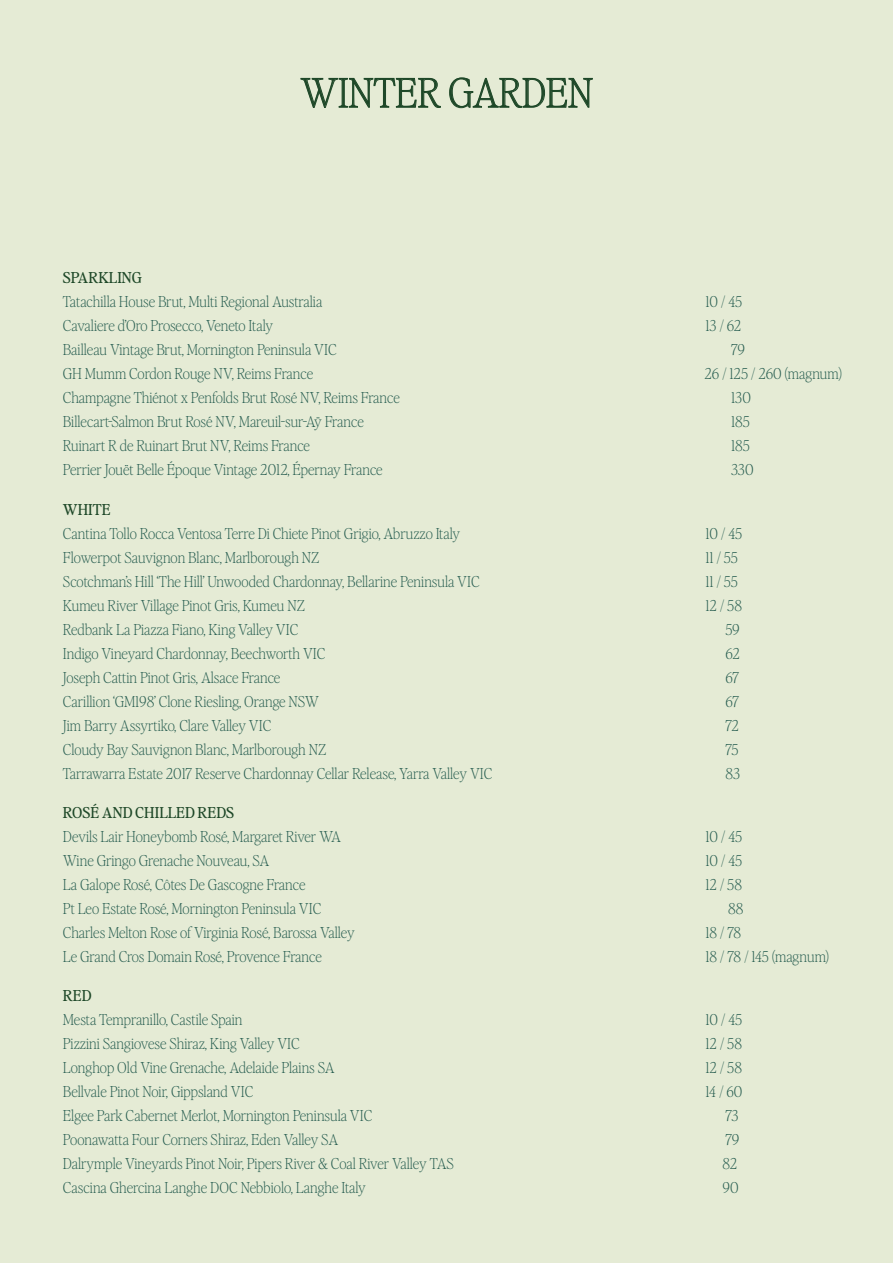
<style>
.page{position:relative;width:893px;height:1263px;background:#e5ebd5}
.page>*{position:absolute;margin:0;border:0;box-sizing:border-box;transform-origin:0 0}
.t1{font:100 39.75px "Editor's Note Text";color:#1d4727}
.t2{font:100 15px "Editor's Note Text";color:#245b4e}
.t3{font:15px "Editor's Note Text";color:#1d4727}
</style>
<div class="page">
<svg style="left:300px;top:77px;width:141px;height:31px"></svg>
<svg style="left:449px;top:77px;width:144px;height:32px"></svg>
<h1 class="t1" style="left:300px;top:64px;width:294px">WINTER GARDEN</h1>
<p class="t3" style="left:63px;top:267px;width:81px">SPARKLING</p>
<p class="t2" style="left:63px;top:291px;width:261px">Tatachilla House Brut, Multi Regional Australia</p>
<p class="t2" style="left:705px;top:291px;width:38px">10 / 45</p>
<p class="t2" style="left:63px;top:315px;width:212px">Cavaliere d’Oro Prosecco, Veneto Italy</p>
<p class="t2" style="left:705px;top:315px;width:37px">13 / 62</p>
<p class="t2" style="left:63px;top:339px;width:275px">Bailleau Vintage Brut, Mornington Peninsula VIC</p>
<p class="t2" style="left:731px;top:339px;width:15px">79</p>
<p class="t2" style="left:63px;top:363px;width:252px">GH Mumm Cordon Rouge NV, Reims France</p>
<p class="t2" style="left:704px;top:363px;width:139px">26 / 125 / 260 (magnum)</p>
<p class="t2" style="left:63px;top:387px;width:338px">Champagne Thiénot x Penfolds Brut Rosé NV, Reims France</p>
<p class="t2" style="left:731px;top:387px;width:21px">130</p>
<p class="t2" style="left:63px;top:411px;width:302px">Billecart-Salmon Brut Rosé NV, Mareuil-sur-Aÿ France</p>
<p class="t2" style="left:731px;top:411px;width:20px">185</p>
<p class="t2" style="left:63px;top:435px;width:249px">Ruinart R de Ruinart Brut NV, Reims France</p>
<p class="t2" style="left:731px;top:435px;width:20px">185</p>
<p class="t2" style="left:63px;top:459px;width:321px">Perrier Jouët Belle Époque Vintage 2012, Épernay France</p>
<p class="t2" style="left:731px;top:459px;width:24px">330</p>
<p class="t3" style="left:63px;top:499px;width:49px">WHITE</p>
<p class="t2" style="left:63px;top:523px;width:399px">Cantina Tollo Rocca Ventosa Terre Di Chiete Pinot Grigio, Abruzzo Italy</p>
<p class="t2" style="left:705px;top:523px;width:38px">10 / 45</p>
<p class="t2" style="left:63px;top:547px;width:258px">Flowerpot Sauvignon Blanc, Marlborough NZ</p>
<p class="t2" style="left:705px;top:547px;width:34px">11 / 55</p>
<p class="t2" style="left:63px;top:571px;width:418px">Scotchman’s Hill ‘The Hill’ Unwooded Chardonnay, Bellarine Peninsula VIC</p>
<p class="t2" style="left:705px;top:571px;width:34px">11 / 55</p>
<p class="t2" style="left:63px;top:595px;width:243px">Kumeu River Village Pinot Gris, Kumeu NZ</p>
<p class="t2" style="left:705px;top:595px;width:38px">12 / 58</p>
<p class="t2" style="left:63px;top:619px;width:237px">Redbank La Piazza Fiano, King Valley VIC</p>
<p class="t2" style="left:725px;top:619px;width:16px">59</p>
<p class="t2" style="left:63px;top:643px;width:264px">Indigo Vineyard Chardonnay, Beechworth VIC</p>
<p class="t2" style="left:725px;top:643px;width:16px">62</p>
<p class="t2" style="left:63px;top:667px;width:219px">Joseph Cattin Pinot Gris, Alsace France</p>
<p class="t2" style="left:725px;top:667px;width:15px">67</p>
<p class="t2" style="left:63px;top:691px;width:258px">Carillion ‘GM198’ Clone Riesling, Orange NSW</p>
<p class="t2" style="left:725px;top:691px;width:15px">67</p>
<p class="t2" style="left:63px;top:715px;width:210px">Jim Barry Assyrtiko, Clare Valley VIC</p>
<p class="t2" style="left:725px;top:715px;width:15px">72</p>
<p class="t2" style="left:63px;top:739px;width:265px">Cloudy Bay Sauvignon Blanc, Marlborough NZ</p>
<p class="t2" style="left:725px;top:739px;width:15px">75</p>
<p class="t2" style="left:63px;top:763px;width:431px">Tarrawarra Estate 2017 Reserve Chardonnay Cellar Release, Yarra Valley VIC</p>
<p class="t2" style="left:725px;top:763px;width:16px">83</p>
<p class="t3" style="left:63px;top:802px;width:173px">ROSÉ AND CHILLED REDS</p>
<p class="t2" style="left:63px;top:826px;width:280px">Devils Lair Honeybomb Rosé, Margaret River WA</p>
<p class="t2" style="left:705px;top:826px;width:38px">10 / 45</p>
<p class="t2" style="left:63px;top:850px;width:208px">Wine Gringo Grenache Nouveau, SA</p>
<p class="t2" style="left:705px;top:850px;width:38px">10 / 45</p>
<p class="t2" style="left:63px;top:874px;width:244px">La Galope Rosé, Côtes De Gascogne France</p>
<p class="t2" style="left:705px;top:874px;width:38px">12 / 58</p>
<p class="t2" style="left:63px;top:898px;width:260px">Pt Leo Estate Rosé, Mornington Peninsula VIC</p>
<p class="t2" style="left:728px;top:898px;width:17px">88</p>
<p class="t2" style="left:63px;top:922px;width:293px">Charles Melton Rose of Virginia Rosé, Barossa Valley</p>
<p class="t2" style="left:705px;top:922px;width:37px">18 / 78</p>
<p class="t2" style="left:63px;top:946px;width:261px">Le Grand Cros Domain Rosé, Provence France</p>
<p class="t2" style="left:705px;top:946px;width:126px">18 / 78 / 145 (magnum)</p>
<p class="t3" style="left:63px;top:985px;width:30px">RED</p>
<p class="t2" style="left:63px;top:1009px;width:181px">Mesta Tempranillo, Castile Spain</p>
<p class="t2" style="left:705px;top:1009px;width:38px">10 / 45</p>
<p class="t2" style="left:63px;top:1033px;width:239px">Pizzini Sangiovese Shiraz, King Valley VIC</p>
<p class="t2" style="left:705px;top:1033px;width:38px">12 / 58</p>
<p class="t2" style="left:63px;top:1057px;width:273px">Longhop Old Vine Grenache, Adelaide Plains SA</p>
<p class="t2" style="left:705px;top:1057px;width:38px">12 / 58</p>
<p class="t2" style="left:63px;top:1081px;width:192px">Bellvale Pinot Noir, Gippsland VIC</p>
<p class="t2" style="left:705px;top:1081px;width:39px">14 / 60</p>
<p class="t2" style="left:63px;top:1105px;width:311px">Elgee Park Cabernet Merlot, Mornington Peninsula VIC</p>
<p class="t2" style="left:725px;top:1105px;width:15px">73</p>
<p class="t2" style="left:63px;top:1129px;width:277px">Poonawatta Four Corners Shiraz, Eden Valley SA</p>
<p class="t2" style="left:725px;top:1129px;width:15px">79</p>
<p class="t2" style="left:63px;top:1153px;width:393px">Dalrymple Vineyards Pinot Noir, Pipers River &amp; Coal River Valley TAS</p>
<p class="t2" style="left:722px;top:1153px;width:16px">82</p>
<p class="t2" style="left:63px;top:1177px;width:305px">Cascina Ghercina Langhe DOC Nebbiolo, Langhe Italy</p>
<p class="t2" style="left:722px;top:1177px;width:18px">90</p>
</div>
